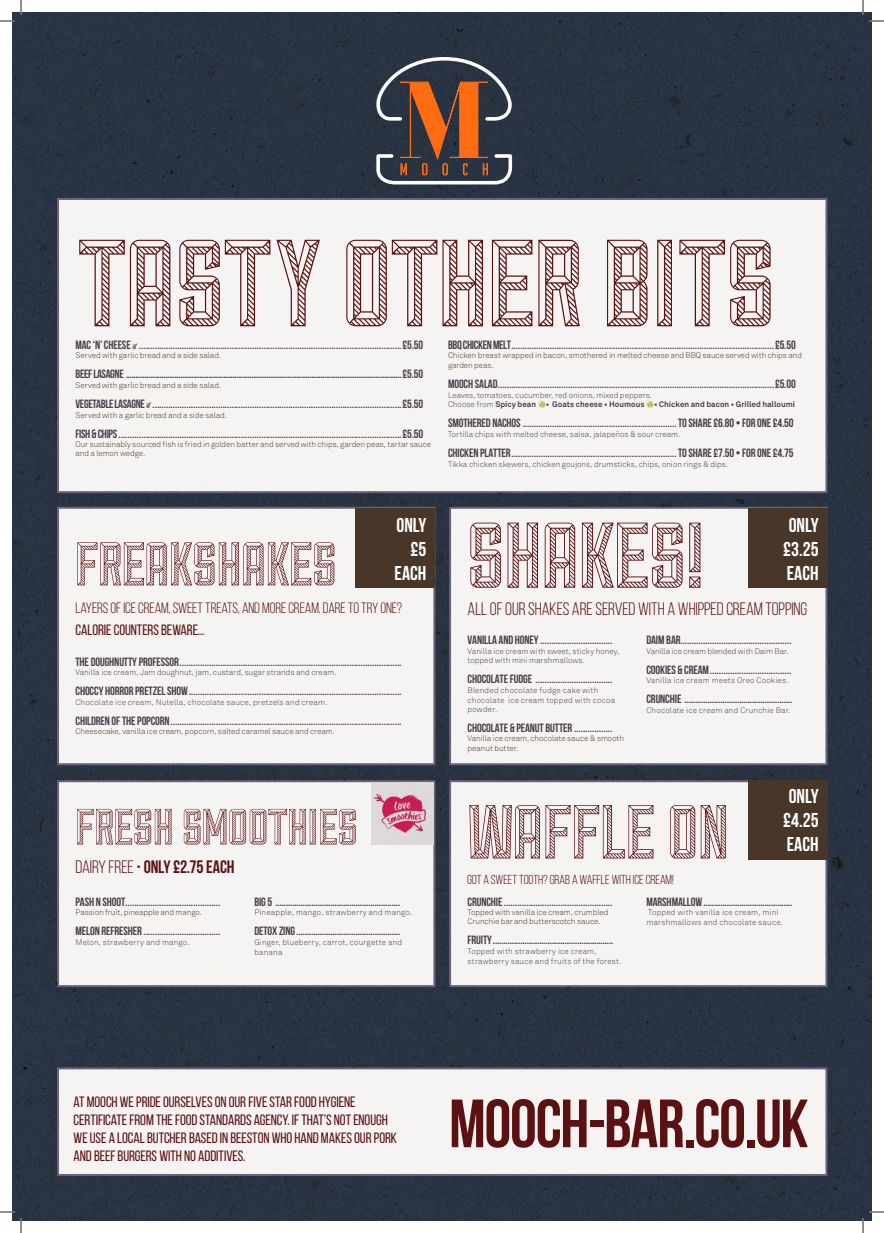
<style>
.page{position:relative;width:884px;height:1233px;background:#fff}
.page>*{position:absolute;margin:0;border:0;box-sizing:border-box;transform-origin:0 0}
.t1{font:123.6px "Sullivan";letter-spacing:-.01em;color:#5b1012}
.t2{font:92.9px "Sullivan";letter-spacing:.01em;color:#5b1012}
.t3{font:76.3px "Sullivan";letter-spacing:-.01em;color:#5b1012}
.t4{font:700 68.1px "Bebas Neue";letter-spacing:-.02em;color:#5b1012}
.t5{font:61.3px "Sullivan";letter-spacing:-.01em;color:#5b1012}
.t6{font:50.7px "Sullivan";letter-spacing:-.005em;color:#5b1012}
.t7{font:700 20px/24px "Bebas Neue";color:#fff;text-align:justify}
.t8{font:18px "Bebas Neue";letter-spacing:-.005em;color:#5b1012}
.t9{font:700 18px "Bebas Neue";letter-spacing:-.01em;color:#5b1012}
.t10{font:15px/18px "Bebas Neue";letter-spacing:-.005em;color:#5b1012}
.t11{font:15px "Bebas Neue";letter-spacing:-.005em;color:#5b1012}
.t12{font:13px "Bebas Neue";letter-spacing:-.005em;color:#5b1012}
.t13{font:700 12px "Bebas Neue";letter-spacing:-.01em;color:#4a3c4b}
.t14{font:700 12px "Bebas Neue";letter-spacing:-.03em;color:#4a3c4b}
.t15{font:700 8px/9.6px "Akkurat";letter-spacing:.005em;color:#4a3c4b}
.t16{font:300 8px/9.6px "Akkurat";letter-spacing:.02em;color:#4a3c4b}
.t17{font:300 8px/9.3px "Akkurat";letter-spacing:-.01em;color:#483729}
.t18{font:300 8px/9.6px "Akkurat";letter-spacing:-.005em;color:#4a3c4b}
.s1{font-family:"Bebas Neue";font-size:12px}
.s2{font-weight:300;color:#483729}
.s3{color:#4a3c4b}
.s4{font-weight:300}
.s5{font-family:"Bebas Neue";font-weight:700;font-size:12px}
.s6{font-weight:700}
.s7{font-family:"Akkurat";font-size:8px}
.s8{font-weight:400}
.s9{font-family:"Bebas Neue";font-weight:700;font-size:12px;color:#4a3c4b}
.s10{font-weight:700;color:#4a3c4b}
</style>
<div class="page">
<div style="left:12px;top:12px;width:859px;height:1208px;background:#2a3342"></div>
<svg style="left:375px;top:55px;width:139px;height:131px;background:#614e48"></svg>
<div style="left:449px;top:507px;width:378px;height:258px;background:#f3f1ed;border:2px solid #4a3c4b"></div>
<div style="left:449px;top:780px;width:378px;height:207px;background:#f3f1ed;border:2px solid #4a3c4b"></div>
<div style="left:57px;top:1067px;width:770px;height:109px;background:#f3f1ed;border:2px solid #4a3c4b"></div>
<div style="left:57px;top:507px;width:378px;height:258px;background:#f3f1ed;border:2px solid #4a3c4b"></div>
<div style="left:57px;top:198px;width:770px;height:295px;background:#f3f1ed;border:2px solid #4a3c4b"></div>
<div style="left:57px;top:780px;width:378px;height:207px;background:#f3f1ed;border:2px solid #4a3c4b"></div>
<div style="left:748px;top:508px;width:79px;height:79px;background:#483729"></div>
<div style="left:356px;top:508px;width:79px;height:79px;background:#483729"></div>
<div style="left:748px;top:780px;width:79px;height:79px;background:#483729"></div>
<img style="left:371px;top:782px;width:62px;height:62px">
<svg style="left:132px;top:343px;width:5px;height:6px"></svg>
<svg style="left:146px;top:402px;width:5px;height:6px"></svg>
<svg style="left:646px;top:400px;width:7px;height:7px"></svg>
<svg style="left:538px;top:400px;width:7px;height:7px"></svg>
<svg style="left:0;top:1211px;width:15px;height:1px"></svg>
<svg style="left:869px;top:1211px;width:15px;height:1px"></svg>
<svg style="left:0;top:0;width:22px;height:22px"></svg>
<svg style="left:20px;top:1218px;width:2px;height:15px"></svg>
<svg style="left:862px;top:0;width:22px;height:22px"></svg>
<svg style="left:862px;top:1218px;width:2px;height:15px"></svg>
<h1 class="t1" style="left:75px;top:224px;width:700px">TASTY OTHER BITS</h1>
<p class="t15" style="left:75px;top:342px;width:349px;line-height:9px;text-indent:63px">....................................................................................................................<span class="s1">£5.50<br></span><span class="s2">Served with garlic bread and a side salad.</span></p>
<h3 class="t14" style="left:75px;top:368px;width:349px">BEEF LASAGNE ...................................................................................................................................................£5.50</h3>
<p class="t17" style="left:75px;top:381px;width:147px">Served with garlic bread and a side salad<span class="s3">.</span></p>
<p class="t15" style="left:75px;top:400px;width:349px"><span class="s1">VEGETABLE LASAGNE</span> ..............................................................................................................<span class="s1">£5.50<br></span><span class="s2">Served with a garlic bread and a side salad</span><span class="s4">.</span></p>
<p class="t15" style="left:75px;top:430px;width:357px;line-height:9.3px"><span class="s1">FISH &amp; CHIPS</span>.............................................................................................................................<span class="s1">£5.50<br></span><span class="s2">Our sustainably sourced fish is fried in golden batter and served with chips, garden peas, tartar sauce and a lemon wedge</span><span class="s4">.</span></p>
<h3 class="t13" style="left:75px;top:338px;width:57px">MAC ‘N’ CHEESE</h3>
<p class="t15" style="left:448px;top:342px;width:356px;line-height:9.3px"><span class="s1">BBQ CHICKEN MELT</span>....................................................................................................................<span class="s1">£5.50<br></span><span class="s2">Chicken breast wrapped in bacon, smothered in melted cheese and BBQ sauce served with chips and garden peas.</span></p>
<p class="t15" style="left:448px;top:380px;width:349px"><span class="s1">MOOCH SALAD</span>..........................................................................................................................<span class="s1">£5.00<br></span><span class="s4">Leaves, tomatoes, cucumber, red onions, mixed peppers.<br>Choose from</span> Spicy bean • Goats cheese • Houmous • Chicken and bacon • Grilled halloumi</p>
<p class="t15" style="left:448px;top:420px;width:347px"><span class="s1">SMOTHERED NACHOS</span> .................................................................... <span class="s1">TO SHARE £6.80 • FOR ONE £4.50<br></span><span class="s4">Tortilla chips with melted cheese, salsa, jalapeños &amp; sour cream.</span></p>
<p class="t15" style="left:448px;top:449px;width:347px"><span class="s1">CHICKEN PLATTER</span>......................................................................... <span class="s1">TO SHARE £7.50 • FOR ONE £4.75<br></span><span class="s4">Tikka chicken skewers, chicken goujons, drumsticks, chips, onion rings &amp; dips.</span></p>
<h3 class="t5" style="left:75px;top:535px;width:262px">FREAKSHAKES</h3>
<h3 class="t7" style="left:395px;top:512px;width:33px;text-align:right">ONLY £5<br>EACH</h3>
<h2 class="t2" style="left:468px;top:511px;width:237px">SHAKES!</h2>
<h3 class="t7" style="left:783px;top:512px;width:37px">ONLY £3.25<br>EACH</h3>
<h3 class="t11" style="left:75px;top:600px;width:328px">LAYERS OF ICE CREAM, SWEET TREATS, AND MORE CREAM. DARE TO TRY ONE?</h3>
<h3 class="t8" style="left:468px;top:599px;width:341px">ALL OF OUR SHAKES ARE SERVED WITH A WHIPPED CREAM TOPPING</h3>
<h3 class="t10" style="left:75px;top:620px;width:131px">CALORIE COUNTERS BEWARE...</h3>
<p class="t18" style="left:468px;top:636px;width:153px"><span class="s5">VANILLA AND HONEY</span> <span class="s6">................................<br></span>Vanilla ice cream with sweet, sticky honey, topped with mini marshmallows.</p>
<p class="t16" style="left:468px;top:676px;width:149px"><span class="s5">CHOCOLATE FUDGE</span> <span class="s6">..................................<br></span>Blended chocolate fudge cake with chocolate ice cream topped with cocoa powder.</p>
<h3 class="t13" style="left:468px;top:721px;width:146px">CHOCOLATE &amp; PEANUT BUTTER <span class="s7">.................</span></h3>
<p class="t17" style="left:468px;top:734px;width:158px;line-height:9.6px">Vanilla ice cream, chocolate sauce &amp; smooth peanut butter.</p>
<p class="t15" style="left:646px;top:636px;width:146px"><span class="s1">DAIM BAR</span>.................................................<br><span class="s4">Vanilla ice cream blended with Daim Bar.</span></p>
<p class="t15" style="left:646px;top:666px;width:146px"><span class="s1">COOKIES &amp; CREAM</span>....................................<br><span class="s4">Vanilla ice cream meets Oreo Cookies.</span></p>
<h3 class="t13" style="left:646px;top:692px;width:147px">CRUNCHIE ...................................................</h3>
<p class="t16" style="left:646px;top:705px;width:146px">Chocolate ice cream and Crunchie Bar.</p>
<p class="t15" style="left:75px;top:658px;width:328px"><span class="s1">THE DOUGHNUTTY PROFESSOR</span>..................................................................................................<br><span class="s4">Vanilla ice cream, Jam doughnut, jam, custard, sugar strands and cream.</span></p>
<p class="t15" style="left:75px;top:687px;width:328px"><span class="s1">CHOCCY HORROR PRETZEL SHOW</span>..............................................................................................<br><span class="s4">Chocolate ice cream, Nutella, chocolate sauce, pretzels and cream.</span></p>
<p class="t15" style="left:75px;top:717px;width:328px;line-height:9px"><span class="s1">CHILDREN OF THE POPCORN</span>......................................................................................................<br><span class="s2">Cheesecake, vanilla ice cream, popcorn, salted caramel sauce and cream.</span></p>
<h3 class="t6" style="left:75px;top:802px;width:283px">FRESH SMOOTHIES</h3>
<h3 class="t3" style="left:467px;top:795px;width:262px">WAFFLE ON</h3>
<h3 class="t12" style="left:467px;top:873px;width:208px">GOT A SWEET TOOTH? GRAB A WAFFLE WITH ICE CREAM!</h3>
<h3 class="t9" style="left:75px;top:857px;width:160px"><span class="s8">DAIRY FREE •</span> ONLY £2.75 EACH</h3>
<h3 class="t7" style="left:783px;top:784px;width:37px">ONLY £4.25<br>EACH</h3>
<p class="t15" style="left:75px;top:898px;width:146px"><span class="s1">PASH N SHOOT</span>..........................................<br><span class="s2">Passion fruit, pineapple and mango.</span></p>
<p class="t15" style="left:75px;top:927px;width:146px"><span class="s1">MELON REFRESHER</span> ..................................<br><span class="s4">Melon, strawberry and mango.</span></p>
<h3 class="t13" style="left:254px;top:895px;width:147px">BIG 5 ...........................................................</h3>
<p class="t16" style="left:254px;top:907px;width:159px">Pineapple, mango, strawberry and mango.</p>
<h3 class="t13" style="left:254px;top:924px;width:147px">DETOX ZING.................................................</h3>
<p class="t16" style="left:254px;top:937px;width:149px">Ginger, blueberry, carrot, courgette and banana</p>
<p class="t17" style="left:468px;top:898px;width:146px"><span class="s9">CRUNCHIE</span> <span class="s10">................................................<br></span>Topped with vanilla ice cream, crumbled<br>Crunchie bar and butterscotch sauce.</p>
<h3 class="t13" style="left:468px;top:933px;width:147px">FRUITY.........................................................</h3>
<p class="t16" style="left:468px;top:946px;width:155px">Topped with strawberry ice cream, strawberry sauce and fruits of the forest.</p>
<h3 class="t13" style="left:646px;top:895px;width:147px">MARSHMALLOW..........................................</h3>
<p class="t16" style="left:646px;top:907px;width:138px">Topped with vanilla ice cream, mini marshmallows and chocolate sauce.</p>
<h3 class="t10" style="left:74px;top:1092px;width:325px">AT MOOCH WE PRIDE OURSELVES ON OUR FIVE STAR FOOD HYGIENE CERTIFICATE FROM THE FOOD STANDARDS AGENCY. IF THAT’S NOT ENOUGH WE USE A LOCAL BUTCHER BASED IN BEESTON WHO HAND MAKES OUR PORK AND BEEF BURGERS WITH NO ADDITIVES.</h3>
<h3 class="t4" style="left:449px;top:1086px;width:361px">MOOCH-BAR.CO.UK</h3>
</div>
